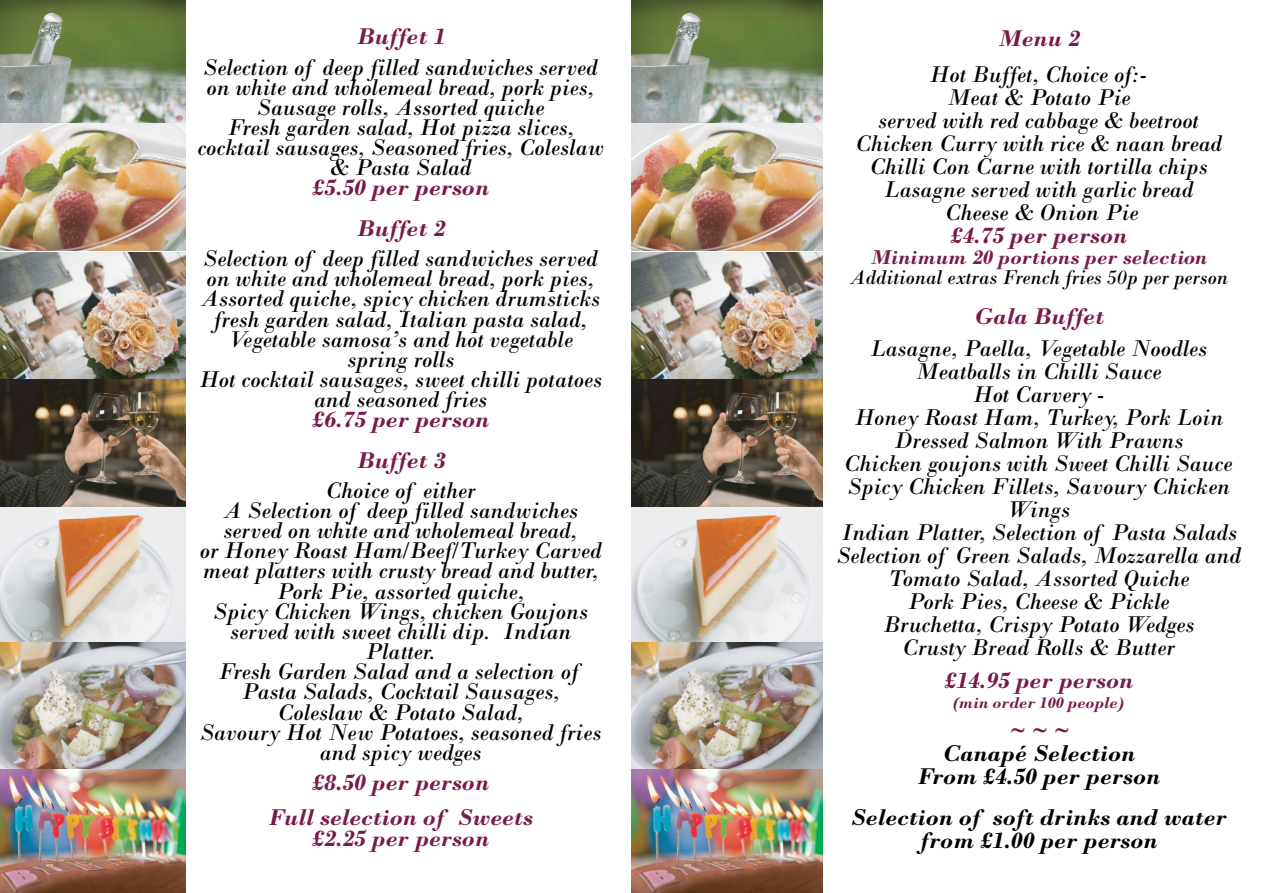
<style>
.page{position:relative;width:1263px;height:893px;background:#fff}
.page>*{position:absolute;margin:0;border:0;box-sizing:border-box;transform-origin:0 0}
.t1{font:italic 24px/20.1px "Bodoni";color:#000;text-align:center}
.t2{font:italic 700 24px/40.3px "Bodoni";color:#781a4a;text-align:center}
.t3{font:italic 700 24px/23.1px "Bodoni";color:#000;text-align:center}
.t4{font:italic 21px "Bodoni";color:#000}
.t5{font:italic 700 21px "Bodoni";color:#781a4a}
.t6{font:italic 700 16.5px "Bodoni";color:#781a4a}
</style>
<div class="page">
<img style="left:631px;top:0;width:192px;height:893px">
<img style="left:0;top:0;width:185px;height:893px">
<p class="t2" style="left:357px;top:17px;width:90px">Buffet 1</p>
<p class="t1" style="left:197px;top:57px;width:408px">Selection of deep filled sandwiches served on white and wholemeal bread, pork pies, Sausage rolls, Assorted quiche<br>Fresh garden salad, Hot pizza slices, cocktail sausages, Seasoned fries, Coleslaw &amp; Pasta Salad</p>
<p class="t2" style="left:312px;top:168px;width:179px">£5.50 per person<br>Buffet 2</p>
<p class="t1" style="left:199px;top:248px;width:404px">Selection of deep filled sandwiches served on white and wholemeal bread, pork pies, Assorted quiche, spicy chicken drumsticks fresh garden salad, Italian pasta salad, Vegetable samosa’s and hot vegetable spring rolls<br>Hot cocktail sausages, sweet chilli potatoes and seasoned fries</p>
<p class="t2" style="left:312px;top:400px;width:179px">£6.75 per person<br>Buffet 3</p>
<p class="t1" style="left:200px;top:480px;width:404px">Choice of either<br>A Selection of deep filled sandwiches served on white and wholemeal bread,<br>or Honey Roast Ham/Beef/Turkey Carved meat platters with crusty bread and butter,<br>Pork Pie, assorted quiche,<br>Spicy Chicken Wings, chicken Goujons served with sweet chilli dip. Indian<br>Platter.<br>Fresh Garden Salad and a selection of<br>Pasta Salads, Cocktail Sausages,<br>Coleslaw &amp; Potato Salad,<br>Savoury Hot New Potatoes, seasoned fries and spicy wedges</p>
<p class="t2" style="left:269px;top:765px;width:266px;line-height:35.2px">£8.50 per person<br>Full selection of Sweets</p>
<p class="t2" style="left:312px;top:818px;width:179px">£2.25 per person</p>
<p class="t2" style="left:998px;top:18px;width:83px">Menu 2</p>
<p class="t1" style="left:856px;top:63px;width:368px;line-height:23px">Hot Buffet, Choice of:-<br>Meat &amp; Potato Pie<br>served with red cabbage &amp; beetroot<br>Chicken Curry with rice &amp; naan bread<br>Chilli Con Carne with tortilla chips<br>Lasagne served with garlic bread<br>Cheese &amp; Onion Pie</p>
<p class="t2" style="left:950px;top:215px;width:179px">£4.75 per person</p>
<p class="t5" style="left:871px;top:245px;width:338px">Minimum 20 portions per selection</p>
<p class="t4" style="left:850px;top:265px;width:380px">Additional extras French fries 50p per person</p>
<p class="t2" style="left:974px;top:296px;width:131px">Gala Buffet</p>
<p class="t1" style="left:836px;top:336px;width:406px;line-height:23px">Lasagne, Paella, Vegetable Noodles<br>Meatballs in Chilli Sauce<br>Hot Carvery -<br>Honey Roast Ham, Turkey, Pork Loin<br>Dressed Salmon With Prawns<br>Chicken goujons with Sweet Chilli Sauce<br>Spicy Chicken Fillets, Savoury Chicken<br>Wings<br>Indian Platter, Selection of Pasta Salads<br>Selection of Green Salads, Mozzarella and<br>Tomato Salad, Assorted Quiche<br>Pork Pies, Cheese &amp; Pickle<br>Bruchetta, Crispy Potato Wedges<br>Crusty Bread Rolls &amp; Butter</p>
<p class="t2" style="left:944px;top:660px;width:191px">£14.95 per person</p>
<p class="t6" style="left:953px;top:693px;width:173px">(min order 100 people)</p>
<p class="t2" style="left:1009px;top:711px;width:62px">~ ~ ~</p>
<p class="t3" style="left:918px;top:742px;width:244px">Canapé Selection<br>From £4.50 per person</p>
<p class="t3" style="left:850px;top:806px;width:378px">Selection of soft drinks and water from £1.00 per person</p>
</div>
